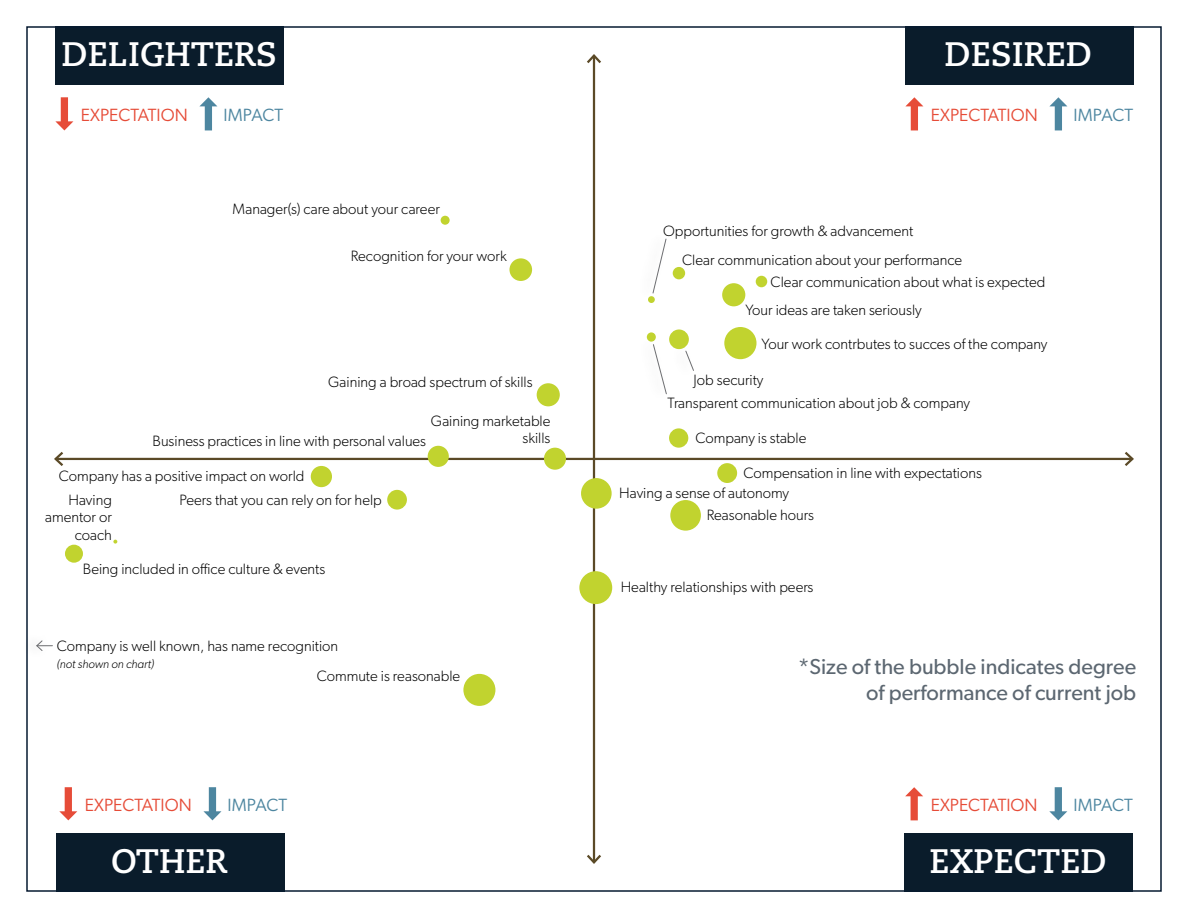
<style>
.page{position:relative;width:1188px;height:918px;background:#fff}
.page>*{position:absolute;margin:0;border:0;box-sizing:border-box;transform-origin:0 0}
.t1{font:700 33.9px "Caecilia LT Pro 75";color:#fff}
.t2{font:21.75px/26.1px "Gibson";color:#5c6771;text-align:right}
.t3{font:17.7px "Gibson";color:#e64c38}
.t4{font:17.7px "Gibson";color:#4d86a0}
.t5{font:300 15px/17.1px "Gibson";color:#000}
.t6{font:italic 300 12px "Gibson";color:#000}
</style>
<div class="page">
<hr style="left:56px;top:458px;width:1076px;height:2px;background:#5b4a27">
<svg style="left:54px;top:451px;width:12px;height:15px"></svg>
<svg style="left:1122px;top:451px;width:12px;height:15px"></svg>
<hr style="left:593px;top:56px;width:2px;height:806px;background:#5b4a27">
<svg style="left:587px;top:54px;width:14px;height:12px"></svg>
<svg style="left:587px;top:852px;width:14px;height:12px"></svg>
<svg style="left:55px;top:97px;width:18px;height:33px"></svg>
<svg style="left:199px;top:97px;width:18px;height:33px"></svg>
<div style="left:56px;top:26px;width:228px;height:58px;background:#0a1c2b"></div>
<svg style="left:59px;top:787px;width:18px;height:33px"></svg>
<svg style="left:203px;top:787px;width:18px;height:33px"></svg>
<div style="left:56px;top:834px;width:228px;height:58px;background:#0a1c2b"></div>
<svg style="left:905px;top:97px;width:18px;height:33px"></svg>
<svg style="left:1049px;top:97px;width:18px;height:33px"></svg>
<div style="left:905px;top:26px;width:228px;height:58px;background:#0a1c2b"></div>
<svg style="left:905px;top:787px;width:18px;height:33px"></svg>
<svg style="left:1049px;top:787px;width:18px;height:33px"></svg>
<div style="left:905px;top:834px;width:228px;height:58px;background:#0a1c2b"></div>
<svg style="left:653px;top:344px;width:14px;height:51px"></svg>
<svg style="left:652px;top:238px;width:15px;height:56px"></svg>
<svg style="left:685px;top:350px;width:9px;height:21px"></svg>
<div style="left:21px;top:631px;width:35px;height:29px;background:#000;opacity:.32"></div>
<svg style="left:36px;top:640px;width:16px;height:12px"></svg>
<div style="left:537px;top:383px;width:23px;height:23px;background:#c1d32f;border-radius:50%"></div>
<div style="left:509px;top:258px;width:23px;height:23px;background:#c1d32f;border-radius:50%"></div>
<div style="left:441px;top:216px;width:9px;height:9px;background:#c1d32f;border-radius:50%"></div>
<div style="left:669px;top:329px;width:20px;height:20px;background:#c1d32f;border-radius:50%"></div>
<div style="left:647px;top:332px;width:9px;height:10px;background:#c1d32f;border-radius:50%"></div>
<div style="left:724px;top:327px;width:33px;height:32px;background:#c1d32f;border-radius:50%"></div>
<div style="left:722px;top:283px;width:23px;height:23px;background:#c1d32f;border-radius:50%"></div>
<div style="left:756px;top:276px;width:11px;height:11px;background:#c1d32f;border-radius:50%"></div>
<div style="left:428px;top:446px;width:21px;height:21px;background:#c1d32f;border-radius:50%"></div>
<div style="left:311px;top:466px;width:21px;height:21px;background:#c1d32f;border-radius:50%"></div>
<div style="left:387px;top:490px;width:20px;height:20px;background:#c1d32f;border-radius:50%"></div>
<div style="left:544px;top:448px;width:22px;height:22px;background:#c1d32f;border-radius:50%"></div>
<div style="left:581px;top:478px;width:31px;height:31px;background:#c1d32f;border-radius:50%"></div>
<div style="left:670px;top:500px;width:31px;height:31px;background:#c1d32f;border-radius:50%"></div>
<div style="left:717px;top:463px;width:20px;height:20px;background:#c1d32f;border-radius:50%"></div>
<div style="left:669px;top:428px;width:19px;height:20px;background:#c1d32f;border-radius:50%"></div>
<div style="left:648px;top:296px;width:7px;height:7px;background:#c1d32f;border-radius:50%"></div>
<div style="left:673px;top:267px;width:12px;height:12px;background:#c1d32f;border-radius:50%"></div>
<div style="left:579px;top:571px;width:33px;height:33px;background:#c1d32f;border-radius:50%"></div>
<div style="left:463px;top:674px;width:32px;height:32px;background:#c1d32f;border-radius:50%"></div>
<svg style="left:113px;top:540px;width:4px;height:4px"></svg>
<div style="left:65px;top:545px;width:18px;height:18px;background:#c1d32f;border-radius:50%"></div>
<h1 class="t1" style="left:62px;top:31px;width:217px">DELIGHTERS</h1>
<p class="t3" style="left:81px;top:104px;width:108px">EXPECTATION</p>
<p class="t4" style="left:224px;top:104px;width:61px">IMPACT</p>
<p class="t5" style="left:233px;top:200px;width:209px">Manager(s) care about your career</p>
<p class="t5" style="left:351px;top:247px;width:157px">Recognition for your work</p>
<p class="t5" style="left:328px;top:373px;width:206px">Gaining a broad spectrum of skills</p>
<p class="t5" style="left:431px;top:412px;width:121px;text-align:right">Gaining marketable skills</p>
<p class="t5" style="left:153px;top:432px;width:275px">Business practices in line with personal values</p>
<p class="t5" style="left:59px;top:468px;width:247px">Company has a positive impact on world</p>
<p class="t5" style="left:179px;top:491px;width:204px">Peers that you can rely on for help</p>
<p class="t5" style="left:45px;top:491px;width:68px;text-align:right">Having amentor or coach</p>
<p class="t5" style="left:83px;top:560px;width:244px">Being included in office culture &amp; events</p>
<p class="t5" style="left:57px;top:637px;width:283px">Company is well known, has name recognition</p>
<p class="t6" style="left:57px;top:657px;width:99px">(not shown on chart)</p>
<p class="t5" style="left:317px;top:668px;width:145px">Commute is reasonable</p>
<p class="t3" style="left:85px;top:794px;width:108px">EXPECTATION</p>
<p class="t4" style="left:228px;top:794px;width:61px">IMPACT</p>
<h1 class="t1" style="left:111px;top:838px;width:118px">OTHER</h1>
<h1 class="t1" style="left:945px;top:31px;width:149px">DESIRED</h1>
<p class="t3" style="left:931px;top:104px;width:108px">EXPECTATION</p>
<p class="t4" style="left:1074px;top:104px;width:61px">IMPACT</p>
<p class="t5" style="left:663px;top:222px;width:252px">Opportunities for growth &amp; advancement</p>
<p class="t5" style="left:682px;top:251px;width:281px">Clear communication about your performance</p>
<p class="t5" style="left:771px;top:274px;width:276px">Clear communication about what is expected</p>
<p class="t5" style="left:745px;top:301px;width:178px">Your ideas are taken seriously</p>
<p class="t5" style="left:761px;top:335px;width:288px">Your work contrbutes to succes of the company</p>
<p class="t5" style="left:668px;top:368px;width:304px;line-height:23px;text-indent:26px">Job security<br>Transparent communication about job &amp; company</p>
<p class="t5" style="left:695px;top:429px;width:112px">Company is stable</p>
<p class="t5" style="left:743px;top:464px;width:240px">Compensation in line with expectations</p>
<p class="t5" style="left:707px;top:481px;width:109px;line-height:22.6px;text-indent:-88px">Having a sense of autonomy<br>Reasonable hours</p>
<p class="t5" style="left:621px;top:578px;width:194px">Healthy relationships with peers</p>
<h2 class="t2" style="left:798px;top:653px;width:340px">*Size of the bubble indicates degree of performance of current job</h2>
<p class="t3" style="left:931px;top:794px;width:108px">EXPECTATION</p>
<p class="t4" style="left:1073px;top:794px;width:61px">IMPACT</p>
<h1 class="t1" style="left:930px;top:838px;width:179px">EXPECTED</h1>
</div>
